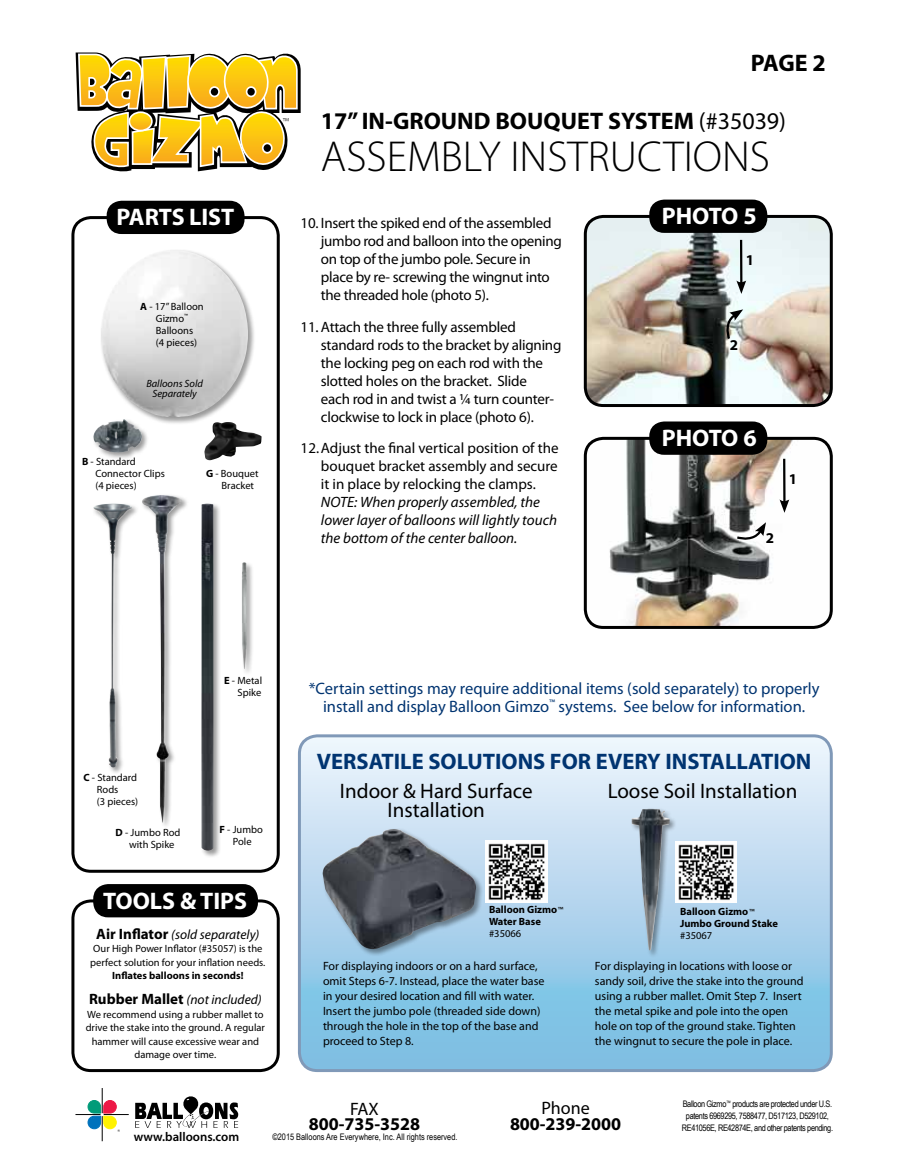
<style>
.page{position:relative;width:905px;height:1175px;background:#fff}
.page>*{position:absolute;margin:0;border:0;box-sizing:border-box;transform-origin:0 0}
.t1{font:300 43.5px "Myriad Pro";color:#000}
.t2{font:700 24px "Myriad Pro";color:#000}
.t3{font:700 24px "Myriad Pro";color:#fff}
.t4{font:700 22.5px "Myriad Pro";color:#003471}
.t5{font:21px/19.5px "Myriad Pro";color:#000;text-align:center}
.t6{font:700 18px "Myriad Pro";color:#000}
.t7{font:18px "Myriad Pro";color:#000}
.t8{font:16.5px/18px "Myriad Pro";color:#003471;text-align:center}
.t9{font:15px/18px "Myriad Pro";letter-spacing:-.015em;color:#000}
.t10{font:italic 15px/18px "Myriad Pro";color:#000}
.t11{font:700 15px "Myriad Pro";color:#000}
.t12{font:italic 13.5px "Myriad Pro";color:#000}
.t13{font:600 12.75px "Myriad Pro";color:#000}
.t14{font:12px/15px "Myriad Pro";color:#000}
.t15{font:10.5px/12px "Myriad Pro";color:#000}
.t16{font:700 10.5px/12px "Myriad Pro";color:#000}
.t17{font:italic 10.5px/10.5px "Myriad Pro";color:#000;text-align:center}
.t18{font:9px/12px "Arial Narrow";letter-spacing:-.04em;color:#000;text-align:center}
.t19{font:9px "Arial Narrow";color:#000}
.s1{font-weight:700}
.s2{font-weight:400}
.s3{font-weight:700;font-style:normal;font-size:15px}
.s4{font-weight:400;font-style:italic;font-size:9px}
</style>
<div class="page">
<svg style="left:75px;top:1088px;width:54px;height:53px"></svg>
<svg style="left:135px;top:1096px;width:103px;height:32px"></svg>
<div style="left:71px;top:216px;width:209px;height:656px;border:3px solid #000;border-radius:18px"></div>
<div style="left:92px;top:502px;width:47px;height:272px;background:#000;opacity:.4"></div>
<img style="left:93px;top:504px;width:25px;height:263px">
<div style="left:100px;top:249px;width:155px;height:176px;background:#000;opacity:.4"></div>
<img style="left:101px;top:250px;width:147px;height:168px">
<div style="left:107px;top:201px;width:137px;height:33px;background:#000;border-radius:15px"></div>
<div style="left:92px;top:418px;width:57px;height:42px;background:#000;opacity:.4"></div>
<img style="left:93px;top:419px;width:49px;height:33px">
<img style="left:142px;top:495px;width:40px;height:327px">
<div style="left:241px;top:561px;width:13px;height:115px;background:#000;opacity:.4"></div>
<img style="left:242px;top:562px;width:5px;height:107px">
<div style="left:200px;top:502px;width:21px;height:356px;background:#000;opacity:.4"></div>
<img style="left:201px;top:504px;width:12px;height:346px">
<img style="left:204px;top:422px;width:57px;height:38px">
<img style="left:585px;top:216px;width:246px;height:189px">
<div style="left:584px;top:215px;width:248px;height:192px;border:3px solid #000;border-radius:18px"></div>
<div style="left:649px;top:200px;width:118px;height:33px;background:#000;border-radius:15px"></div>
<hr style="left:740px;top:240px;width:2px;height:45px;background:#000">
<svg style="left:736px;top:280px;width:10px;height:14px"></svg>
<svg style="left:725px;top:309px;width:18px;height:32px"></svg>
<div style="left:71px;top:899px;width:209px;height:173px;border:3px solid #000;border-radius:18px"></div>
<div style="left:93px;top:884px;width:165px;height:33px;background:#000;border-radius:15px"></div>
<img style="left:585px;top:438px;width:246px;height:189px">
<div style="left:584px;top:437px;width:248px;height:192px;border:3px solid #000;border-radius:18px"></div>
<div style="left:649px;top:421px;width:118px;height:34px;background:#000;border-radius:15px"></div>
<hr style="left:783px;top:459px;width:2px;height:44px;background:#000">
<svg style="left:779px;top:499px;width:10px;height:14px"></svg>
<svg style="left:735px;top:522px;width:31px;height:18px"></svg>
<svg style="left:76px;top:52px;width:224px;height:119px"></svg>
<svg style="left:299px;top:736px;width:532px;height:334px;background:#afd6ee"></svg>
<div style="left:298px;top:734px;width:534px;height:338px;border:3px solid #003471;border-radius:18px"></div>
<div style="left:321px;top:828px;width:162px;height:128px;background:#000;opacity:.4"></div>
<img style="left:322px;top:829px;width:154px;height:120px">
<img style="left:486px;top:841px;width:61px;height:61px">
<div style="left:630px;top:807px;width:47px;height:150px;background:#000;opacity:.4"></div>
<img style="left:631px;top:808px;width:38px;height:142px">
<img style="left:675px;top:841px;width:61px;height:61px">
<h2 class="t2" style="left:750px;top:47px;width:77px">PAGE 2</h2>
<h2 class="t3" style="left:116px;top:201px;width:119px">PARTS LIST</h2>
<p class="t15" style="left:156px;top:300px;width:49px;text-indent:-16px"><span class="s1">A</span> - 17” Balloon<br>Gizmo<sup>™<br></sup>Balloons (4 pieces)</p>
<p class="t17" style="left:146px;top:377px;width:58px">Balloons Sold<br>Separately</p>
<p class="t15" style="left:95px;top:455px;width:71px;text-indent:-13px"><span class="s1">B</span> - Standard<br>Connector Clips (4 pieces)</p>
<p class="t15" style="left:221px;top:467px;width:38px;text-indent:-16px"><span class="s1">G</span> - Bouquet<br>Bracket</p>
<h2 class="t2" style="left:321px;top:106px;width:466px">17” IN-GROUND BOUQUET SYSTEM <span class="s2">(#35039)</span></h2>
<h1 class="t1" style="left:321px;top:133px;width:450px">ASSEMBLY INSTRUCTIONS</h1>
<p class="t9" style="left:321px;top:214px;width:242px;text-indent:-20px">10. Insert the spiked end of the assembled jumbo rod and balloon into the opening on top of the jumbo pole. Secure in place by re- screwing the wingnut into the threaded hole (photo 5).</p>
<p class="t9" style="left:321px;top:317px;width:242px;text-indent:-20px">11. Attach the three fully assembled standard rods to the bracket by aligning the locking peg on each rod with the slotted holes on the bracket. Slide<br>each rod in and twist a ¼ turn counter&shy;clockwise to lock in place (photo 6).</p>
<p class="t9" style="left:321px;top:439px;width:239px;text-align:justify;text-indent:-20px">12.Adjust the final vertical position of the bouquet bracket assembly and secure it in place by relocking the clamps.</p>
<p class="t10" style="left:321px;top:493px;width:237px">NOTE: When properly assembled, the lower layer of balloons will lightly touch the bottom of the center balloon.</p>
<h2 class="t3" style="left:661px;top:200px;width:96px">PHOTO 5</h2>
<p class="t11" style="left:745px;top:250px;width:10px">1</p>
<p class="t11" style="left:729px;top:335px;width:10px">2</p>
<h2 class="t3" style="left:661px;top:422px;width:96px">PHOTO 6</h2>
<p class="t11" style="left:788px;top:469px;width:10px">1</p>
<p class="t11" style="left:765px;top:528px;width:10px">2</p>
<p class="t15" style="left:97px;top:771px;width:43px;text-indent:-13px"><span class="s1">C</span> - Standard<br>Rods<br>(3 pieces)</p>
<p class="t15" style="left:129px;top:826px;width:53px;text-indent:-13px"><span class="s1">D</span> - Jumbo Rod with Spike</p>
<p class="t15" style="left:224px;top:674px;width:39px;text-align:right"><span class="s1">E</span> - Metal<br>Spike</p>
<p class="t15" style="left:219px;top:822px;width:45px;text-align:center"><span class="s1">F</span> - Jumbo<br>Pole</p>
<h2 class="t3" style="left:103px;top:885px;width:146px">TOOLS &amp; TIPS</h2>
<p class="t12" style="left:96px;top:925px;width:165px"><span class="s3">Air Inflator</span> (sold separately)</p>
<p class="t15" style="left:90px;top:941px;width:177px;line-height:13.5px">Our High Power Inflator (#35057) is the perfect solution for your inflation needs.</p>
<p class="t16" style="left:112px;top:969px;width:133px">Inflates balloons in seconds!</p>
<p class="t12" style="left:89px;top:991px;width:174px"><span class="s3">Rubber Mallet</span> (not included)</p>
<p class="t15" style="left:86px;top:1007px;width:181px;line-height:13.5px;text-align:center">We recommend using a rubber mallet to drive the stake into the ground. A regular hammer will cause excessive wear and damage over time.</p>
<p class="t8" style="left:309px;top:679px;width:512px">*Certain settings may require additional items (sold separately) to properly install and display Balloon Gimzo<sup>™</sup> systems. See below for information.</p>
<h3 class="t4" style="left:317px;top:746px;width:496px">VERSATILE SOLUTIONS FOR EVERY INSTALLATION</h3>
<h3 class="t5" style="left:340px;top:780px;width:194px">Indoor &amp; Hard Surface<br>Installation</h3>
<h3 class="t5" style="left:607px;top:780px;width:191px">Loose Soil Installation</h3>
<p class="t16" style="left:489px;top:903px;width:76px">Balloon Gizmo<span class="s4">™<br></span>Water Base</p>
<p class="t15" style="left:489px;top:927px;width:34px">#35066</p>
<p class="t14" style="left:323px;top:957px;width:223px">For displaying indoors or on a hard surface, omit Steps 6-7. Instead, place the water base in your desired location and fill with water.<br>Insert the jumbo pole (threaded side down) through the hole in the top of the base and proceed to Step 8.</p>
<p class="t16" style="left:680px;top:905px;width:99px">Balloon Gizmo<span class="s4">™<br></span>Jumbo Ground Stake</p>
<p class="t15" style="left:680px;top:929px;width:34px">#35067</p>
<p class="t14" style="left:595px;top:957px;width:210px">For displaying in locations with loose or sandy soil, drive the stake into the ground using a rubber mallet. Omit Step 7. Insert the metal spike and pole into the open hole on top of the ground stake. Tighten the wingnut to secure the pole in place.</p>
<p class="t7" style="left:350px;top:1097px;width:30px">FAX</p>
<p class="t6" style="left:309px;top:1112px;width:113px">800-735-3528</p>
<p class="t13" style="left:134px;top:1128px;width:107px">www.balloons.com</p>
<p class="t19" style="left:272px;top:1130px;width:187px">©2015 Balloons Are Everywhere, Inc. All rights reserved.</p>
<p class="t7" style="left:541px;top:1097px;width:50px">Phone</p>
<p class="t6" style="left:510px;top:1112px;width:113px">800-239-2000</p>
<p class="t18" style="left:681px;top:1097px;width:153px">Balloon Gizmo<sup>™</sup> products are protected under U.S. patents 6969295, 7588477, D517123, D529102,<br>RE41056E, RE42874E, and other patents pending.</p>
</div>
